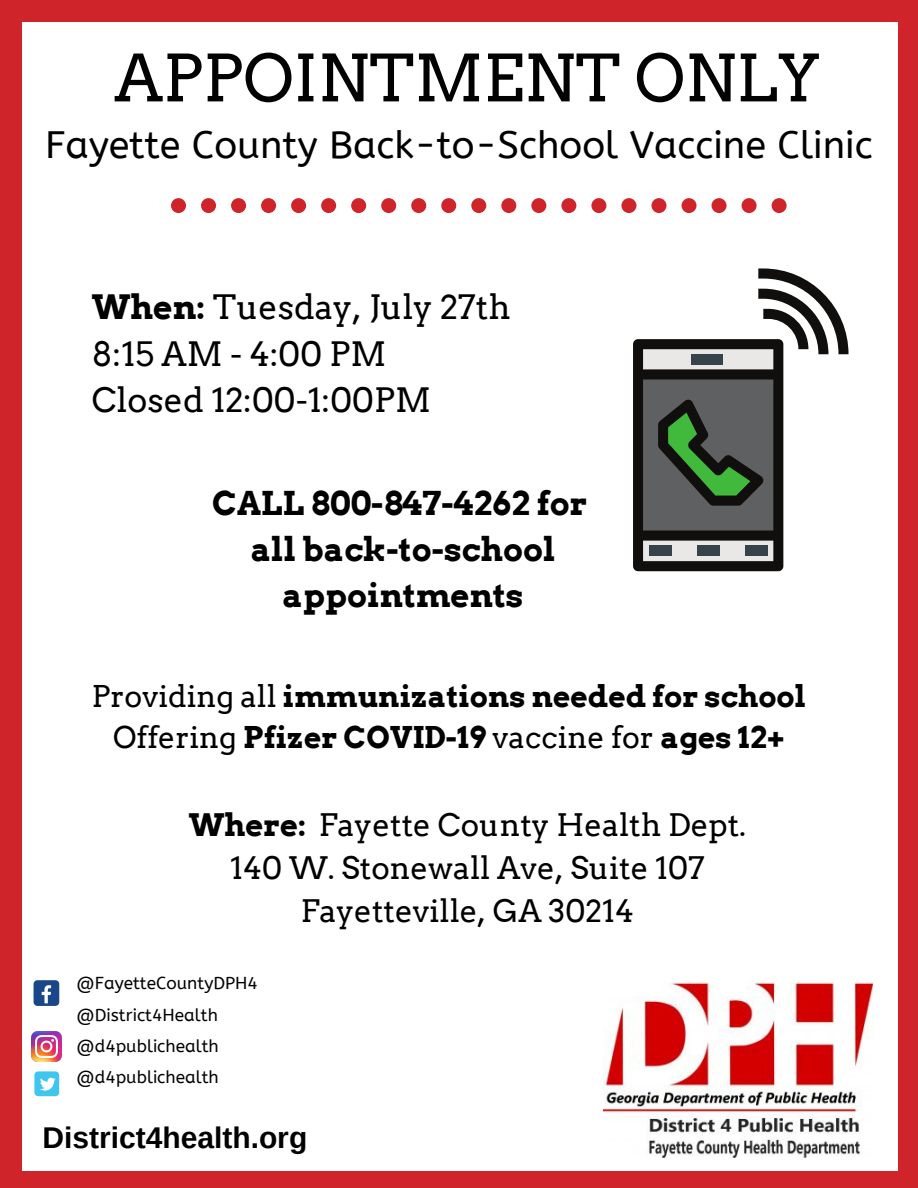
<style>
.page{position:relative;width:918px;height:1188px;background:#cf242a}
.page>*{position:absolute;margin:0;border:0;box-sizing:border-box;transform-origin:0 0}
.t1{font:64.65px "Arvo";color:#020202}
.t2{font:38.1px "A Bee Zee";color:#000}
.t3{font:33.6px "Arvo";color:#000}
.t4{font:700 32.85px "Arvo";color:#000}
.t5{font:31.05px "Arvo";color:#000}
.t6{font:700 30px "Arvo";color:#000}
.t7{font:700 30px "Arimo";color:#020202}
.t8{font:17.25px "A Bee Zee";color:#020202}
.s1{font-weight:700}
.s2{font-weight:400}
</style>
<div class="page">
<div style="left:22px;top:22px;width:876px;height:1148px;background:#fff"></div>
<div style="left:34px;top:980px;width:25px;height:26px;background:#1a4789;border-radius:4px"></div>
<svg style="left:42px;top:985px;width:9px;height:18px"></svg>
<img style="left:32px;top:1032px;width:30px;height:29px">
<div style="left:34px;top:1071px;width:25px;height:25px;background:#3fc6ee;border-radius:4px"></div>
<svg style="left:40px;top:1078px;width:16px;height:13px"></svg>
<svg style="left:171px;top:198px;width:616px;height:15px"></svg>
<img style="left:604px;top:983px;width:268px;height:174px">
<svg style="left:633px;top:268px;width:216px;height:303px"></svg>
<p class="t1" style="left:114px;top:39px;width:707px">APPOINTMENT ONLY</p>
<p class="t2" style="left:45px;top:123px;width:829px">Fayette County Back-to-School Vaccine Clinic</p>
<p class="t3" style="left:92px;top:287px;width:420px"><span class="s1">When:</span> Tuesday, July 27th</p>
<p class="t3" style="left:92px;top:333px;width:296px">8:15 AM - 4:00 PM</p>
<p class="t3" style="left:92px;top:379px;width:341px">Closed 12:00-1:00PM</p>
<p class="t4" style="left:212px;top:484px;width:377px">CALL 800-847-4262 for</p>
<p class="t4" style="left:251px;top:529px;width:306px">all back-to-school</p>
<p class="t4" style="left:283px;top:575px;width:243px">appointments</p>
<p class="t6" style="left:92px;top:678px;width:716px"><span class="s2">Providing all</span> immunizations needed for school</p>
<p class="t6" style="left:113px;top:720px;width:673px"><span class="s2">Offering</span> Pfizer COVID-19 <span class="s2">vaccine for</span> ages 12+</p>
<p class="t5" style="left:189px;top:806px;width:559px"><span class="s1">Where:</span> Fayette County Health Dept.</p>
<p class="t5" style="left:230px;top:849px;width:476px">140 W. Stonewall Ave, Suite 107</p>
<p class="t5" style="left:301px;top:892px;width:335px">Fayetteville, GA 30214</p>
<p class="t8" style="left:77px;top:973px;width:183px">@FayetteCountyDPH4</p>
<p class="t8" style="left:77px;top:1005px;width:143px">@District4Health</p>
<p class="t8" style="left:77px;top:1036px;width:144px">@d4publichealth</p>
<p class="t8" style="left:77px;top:1067px;width:144px">@d4publichealth</p>
<p class="t7" style="left:42px;top:1121px;width:266px">District4health.org</p>
</div>
